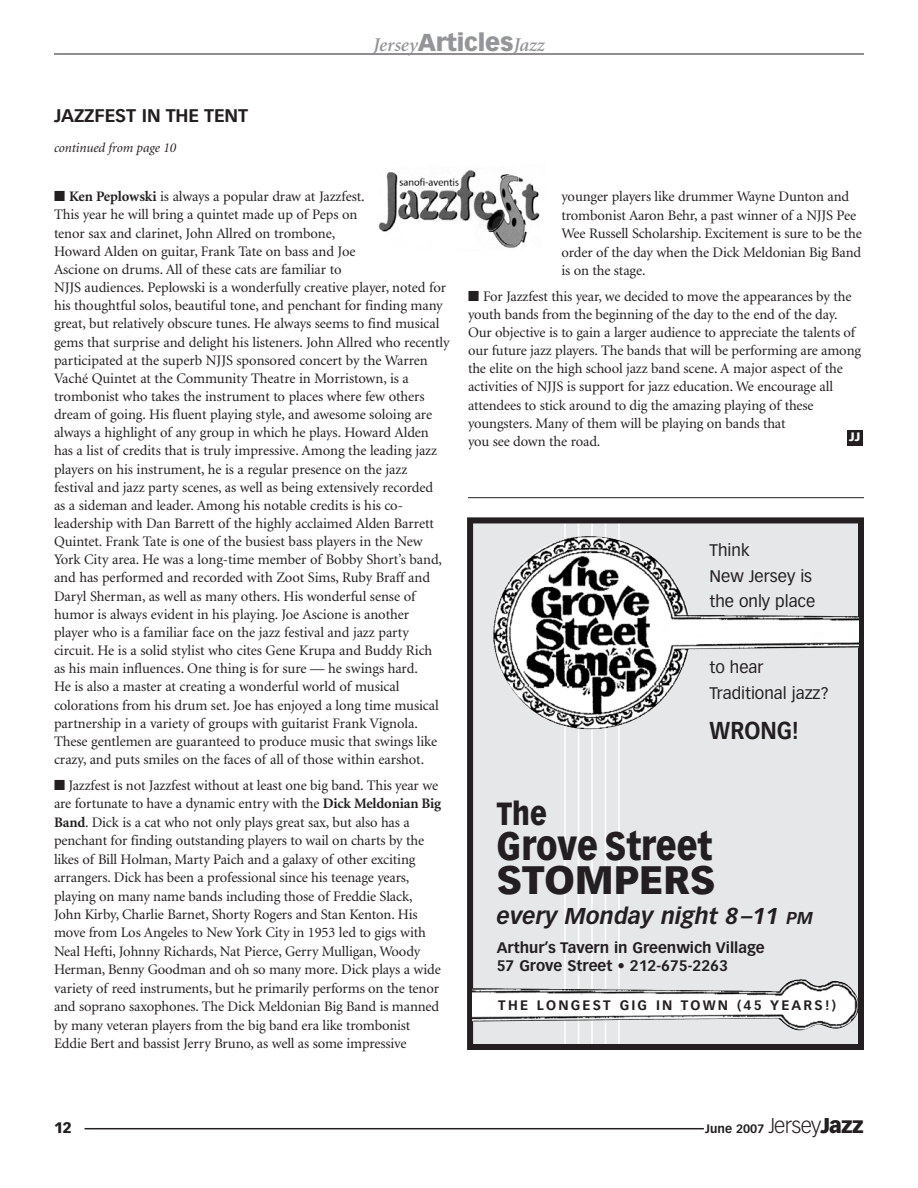
<style>
.page{position:relative;width:918px;height:1188px;background:#fff}
.page>*{position:absolute;margin:0;border:0;box-sizing:border-box;transform-origin:0 0}
.t1{font:900 39px/34.5px "Vectora LH";color:#231f20;scale:.85 1}
.t2{font:900 31.5px "Vectora LH";color:#231f20;scale:.85 1}
.t3{font:700 24px "Vectora LH";color:#231f20;scale:.9 1}
.t4{font:italic 700 22.5px "Vectora LH";color:#231f20}
.t5{font:italic 600 19.5px "Minion";color:#939598}
.t6{font:700 18px "Vectora LH";letter-spacing:-.005em;color:#231f20}
.t7{font:16.5px/25.5px "Vectora LH";color:#231f20}
.t8{font:700 15px/18px "Vectora LH";color:#231f20}
.t9{font:900 15px "Vectora LH";color:#231f20}
.t10{font:14.55px/18.1px "Minion";letter-spacing:-.01em;color:#231f20}
.t11{font:700 13.5px "Vectora LH";letter-spacing:.165em;color:#231f20}
.t12{font:italic 13.5px "Minion";letter-spacing:-.005em;color:#231f20}
.t13{font:700 12px "Vectora LH";color:#231f20}
.t14{font:900 12px "Vectora LH";color:#fff}
.s1{font-family:"Vectora LH";font-weight:900;font-style:normal;font-size:24px}
.s2{font-weight:700}
.s3{font-size:16.8px}
.s4{font-weight:300;font-size:21px}
.s5{font-weight:900;font-size:21px}
</style>
<div class="page">
<hr style="left:85px;top:1128px;width:619px;height:1px;background:#231f20">
<hr style="left:54px;top:54px;width:810px;height:1px;background:#231f20">
<div style="left:847px;top:431px;width:15px;height:15px;background:#231f20"></div>
<img style="left:378px;top:170px;width:162px;height:78px">
<div style="left:467px;top:517px;width:397px;height:533px;background:#e6e7e9"></div>
<hr style="left:564px;top:521px;width:2px;height:529px;background:#fff">
<hr style="left:578px;top:521px;width:1px;height:529px;background:#fff">
<hr style="left:591px;top:521px;width:2px;height:529px;background:#fff">
<hr style="left:605px;top:521px;width:1px;height:529px;background:#fff">
<hr style="left:618px;top:521px;width:2px;height:529px;background:#fff">
<div style="left:467px;top:517px;width:397px;height:533px;border:6px solid #231f20"></div>
<img style="left:493px;top:536px;width:365px;height:194px">
<img style="left:472px;top:978px;width:385px;height:53px">
<hr style="left:468px;top:497px;width:396px;height:1px;background:#231f20">
<p class="t6" style="left:54px;top:108px;width:196px">JAZZFEST IN THE TENT</p>
<p class="t12" style="left:54px;top:142px;width:124px">continued from page 10</p>
<h3 class="t5" style="left:373px;top:37px;width:173px">Jersey<span class="s1">Articles</span>Jazz</h3>
<p class="t10" style="left:54px;top:189px;width:397px">■ <span class="s2">Ken Peplowski</span> is always a popular draw at Jazzfest.<br>This year he will bring a quintet made up of Peps on<br>tenor sax and clarinet, John Allred on trombone,<br>Howard Alden on guitar, Frank Tate on bass and Joe<br>Ascione on drums. All of these cats are familiar to<br>NJJS audiences. Peplowski is a wonderfully creative player, noted for his thoughtful solos, beautiful tone, and penchant for finding many great, but relatively obscure tunes. He always seems to find musical gems that surprise and delight his listeners. John Allred who recently participated at the superb NJJS sponsored concert by the Warren Vaché Quintet at the Community Theatre in Morristown, is a trombonist who takes the instrument to places where few others dream of going. His fluent playing style, and awesome soloing are always a highlight of any group in which he plays. Howard Alden has a list of credits that is truly impressive. Among the leading jazz players on his instrument, he is a regular presence on the jazz festival and jazz party scenes, as well as being extensively recorded<br>as a sideman and leader. Among his notable credits is his co&shy;leadership with Dan Barrett of the highly acclaimed Alden Barrett Quintet. Frank Tate is one of the busiest bass players in the New York City area. He was a long-time member of Bobby Short’s band, and has performed and recorded with Zoot Sims, Ruby Braff and Daryl Sherman, as well as many others. His wonderful sense of humor is always evident in his playing. Joe Ascione is another<br>player who is a familiar face on the jazz festival and jazz party circuit. He is a solid stylist who cites Gene Krupa and Buddy Rich<br>as his main influences. One thing is for sure — he swings hard.<br>He is also a master at creating a wonderful world of musical colorations from his drum set. Joe has enjoyed a long time musical partnership in a variety of groups with guitarist Frank Vignola.<br>These gentlemen are guaranteed to produce music that swings like crazy, and puts smiles on the faces of all of those within earshot.</p>
<p class="t10" style="left:54px;top:777px;width:389px">■ Jazzfest is not Jazzfest without at least one big band. This year we are fortunate to have a dynamic entry with the <span class="s2">Dick Meldonian Big Band</span>. Dick is a cat who not only plays great sax, but also has a penchant for finding outstanding players to wail on charts by the likes of Bill Holman, Marty Paich and a galaxy of other exciting arrangers. Dick has been a professional since his teenage years, playing on many name bands including those of Freddie Slack, John Kirby, Charlie Barnet, Shorty Rogers and Stan Kenton. His move from Los Angeles to New York City in 1953 led to gigs with Neal Hefti, Johnny Richards, Nat Pierce, Gerry Mulligan, Woody Herman, Benny Goodman and oh so many more. Dick plays a wide variety of reed instruments, but he primarily performs on the tenor and soprano saxophones. The Dick Meldonian Big Band is manned by many veteran players from the big band era like trombonist Eddie Bert and bassist Jerry Bruno, as well as some impressive</p>
<p class="t10" style="left:562px;top:189px;width:302px">younger players like drummer Wayne Dunton and trombonist Aaron Behr, a past winner of a NJJS Pee Wee Russell Scholarship. Excitement is sure to be the order of the day when the Dick Meldonian Big Band is on the stage.</p>
<p class="t10" style="left:468px;top:288px;width:395px">■ For Jazzfest this year, we decided to move the appearances by the youth bands from the beginning of the day to the end of the day.<br>Our objective is to gain a larger audience to appreciate the talents of our future jazz players. The bands that will be performing are among the elite on the high school jazz band scene. A major aspect of the activities of NJJS is support for jazz education. We encourage all attendees to stick around to dig the amazing playing of these youngsters. Many of them will be playing on bands that<br>you see down the road.</p>
<p class="t14" style="left:849px;top:432px;width:13px">JJ</p>
<p class="t7" style="left:710px;top:539px;width:107px">Think<br>New Jersey is the only place</p>
<p class="t7" style="left:710px;top:656px;width:121px">to hear<br>Traditional jazz?</p>
<h3 class="t3" style="left:710px;top:720px;width:101px">WRONG!</h3>
<h2 class="t2" style="left:497px;top:801px;width:60px">The</h2>
<h1 class="t1" style="left:497px;top:831px;width:259px">Grove Street<br>STOMPERS</h1>
<h3 class="t4" style="left:497px;top:907px;width:318px">every Monday night 8–11 <span class="s3">PM</span></h3>
<p class="t8" style="left:497px;top:939px;width:270px">Arthur’s Tavern in Greenwich Village<br>57 Grove Street • 212-675-2263</p>
<p class="t11" style="left:498px;top:999px;width:339px">THE LONGEST GIG IN TOWN (45 YEARS!)</p>
<p class="t9" style="left:54px;top:1121px;width:19px">12</p>
<p class="t13" style="left:705px;top:1124px;width:160px">June 2007 <span class="s4">Jersey</span><span class="s5">Jazz</span></p>
</div>
